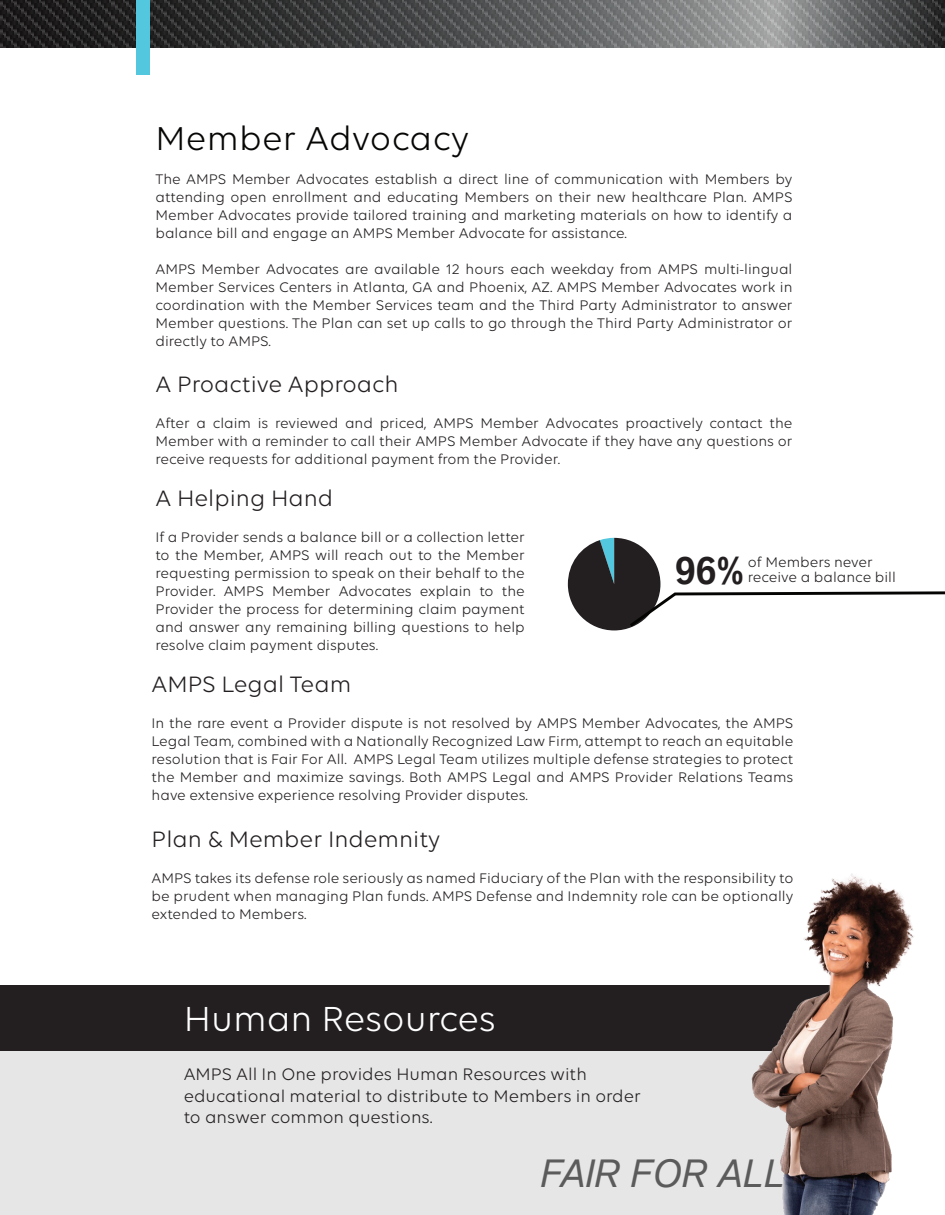
<style>
.page{position:relative;width:945px;height:1215px;background:#fff}
.page>*{position:absolute;margin:0;border:0;box-sizing:border-box;transform-origin:0 0}
.t1{font:italic 38.25px "Applied Sans Pro";color:#5b5b5b}
.t2{font:37.5px "Volte";color:#fff}
.t3{font:700 condensed 37.35px "Applied Sans Pro";color:#231f20;scale:1.06 1}
.t4{font:35.7px "Volte";letter-spacing:.01em;color:#060605}
.t5{font:24px "Volte";color:#231f20}
.t6{font:18px/21.6px "Volte";color:#231f20}
.t7{font:15px/18px "Volte";color:#231f20;text-align:justify}
</style>
<div class="page">
<div style="left:0;top:1047px;width:827px;height:168px;background:#e6e6e6"></div>
<svg style="left:568px;top:538px;width:377px;height:92px"></svg>
<div style="left:0;top:985px;width:845px;height:65px;background:#231f20"></div>
<img style="left:702px;top:873px;width:212px;height:342px">
<svg style="left:0;top:0;width:945px;height:48px;background:#525354"></svg>
<div style="left:137px;top:0;width:13px;height:74px;background:#52c7dd"></div>
<h3 class="t4" style="left:155px;top:118px;width:315px">Member Advocacy</h3>
<p class="t7" style="left:155px;top:169px;width:639px">The AMPS Member Advocates establish a direct line of communication with Members by attending open enrollment and educating Members on their new healthcare Plan. AMPS Member Advocates provide tailored training and marketing materials on how to identify a balance bill and engage an AMPS Member Advocate for assistance.</p>
<p class="t7" style="left:155px;top:259px;width:639px">AMPS Member Advocates are available 12 hours each weekday from AMPS multi-lingual Member Services Centers in Atlanta, GA and Phoenix, AZ. AMPS Member Advocates work in coordination with the Member Services team and the Third Party Administrator to answer Member questions. The Plan can set up calls to go through the Third Party Administrator or directly to AMPS.</p>
<h3 class="t5" style="left:155px;top:371px;width:244px">A Proactive Approach</h3>
<p class="t7" style="left:155px;top:414px;width:639px">After a claim is reviewed and priced, AMPS Member Advocates proactively contact the Member with a reminder to call their AMPS Member Advocate if they have any questions or receive requests for additional payment from the Provider.</p>
<h3 class="t5" style="left:155px;top:485px;width:179px">A Helping Hand</h3>
<p class="t7" style="left:155px;top:528px;width:371px">If a Provider sends a balance bill or a collection letter to the Member, AMPS will reach out to the Member requesting permission to speak on their behalf to the Provider. AMPS Member Advocates explain to the Provider the process for determining claim payment and answer any remaining billing questions to help resolve claim payment disputes.</p>
<h3 class="t5" style="left:152px;top:670px;width:201px">AMPS Legal Team</h3>
<p class="t7" style="left:152px;top:714px;width:643px">In the rare event a Provider dispute is not resolved by AMPS Member Advocates, the AMPS Legal Team, combined with a Nationally Recognized Law Firm, attempt to reach an equitable resolution that is Fair For All. AMPS Legal Team utilizes multiple defense strategies to protect the Member and maximize savings. Both AMPS Legal and AMPS Provider Relations Teams have extensive experience resolving Provider disputes.</p>
<h3 class="t5" style="left:152px;top:825px;width:290px">Plan &amp; Member Indemnity</h3>
<p class="t7" style="left:152px;top:869px;width:643px">AMPS takes its defense role seriously as named Fiduciary of the Plan with the responsibility to be prudent when managing Plan funds. AMPS Defense and Indemnity role can be optionally extended to Members.</p>
<h3 class="t3" style="left:675px;top:548px;width:67px">96%</h3>
<p class="t7" style="left:748px;top:555px;width:150px;line-height:14.4px">of Members never receive a balance bill</p>
<h2 class="t2" style="left:184px;top:998px;width:314px">Human Resources</h2>
<p class="t6" style="left:184px;top:1063px;width:459px">AMPS All In One provides Human Resources with educational material to distribute to Members in order to answer common questions.</p>
<h1 class="t1" style="left:541px;top:1150px;width:246px">FAIR FOR ALL</h1>
</div>
